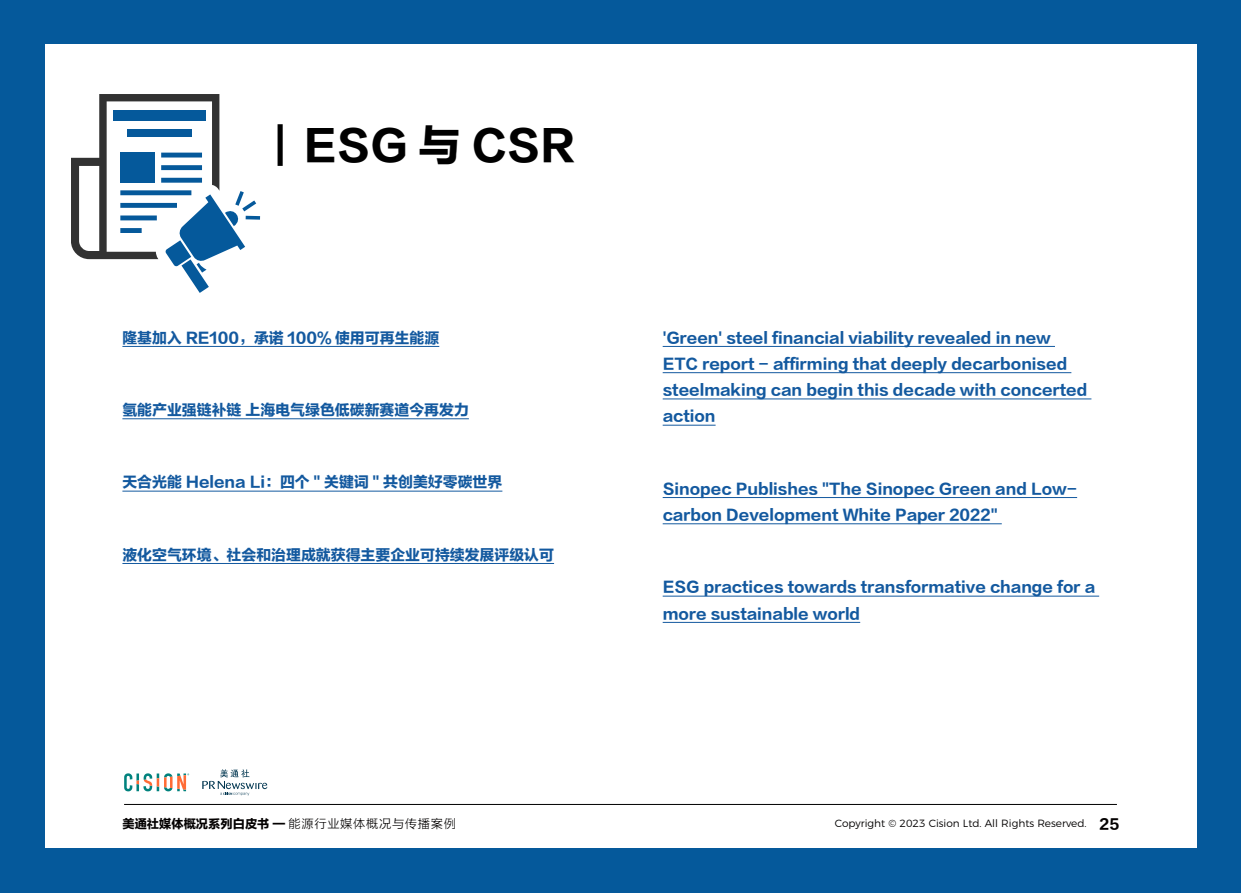
<style>
.page{position:relative;width:1241px;height:893px;background:#fff}
.page>*{position:absolute;margin:0;border:0;box-sizing:border-box;transform-origin:0 0}
.t1{font:42px "FZLTDHK GBK1 0";color:#000}
.正文{font:14.88px/26.2px "FZLTDHK GBK1 0";color:#13599f}
.t2{font:12.25px "FZLTDHK GBK1 0";color:#030000}
.t3{font:300 10.5px "Montserrat";color:#030000}
.s1{font-family:"FZLTXHK"}
.s2{font-family:"FZLTDHK GBK1 0";font-weight:400;font-size:14.17px}
</style>
<div class="page">
<div style="left:0;top:0;width:1240px;height:893px;background:#05599b"></div>
<div style="left:45px;top:45px;width:1151px;height:803px;background:#fff"></div>
<svg style="left:124px;top:773px;width:65px;height:18px"></svg>
<svg style="left:202px;top:769px;width:65px;height:27px"></svg>
<hr style="left:124px;top:804px;width:992px;height:1px;background:#000">
<svg style="left:71px;top:94px;width:189px;height:199px"></svg>
<hr style="left:122px;top:346px;width:317px;height:1px;background:#13599f">
<hr style="left:122px;top:418px;width:347px;height:1px;background:#13599f">
<hr style="left:122px;top:491px;width:380px;height:1px;background:#13599f">
<hr style="left:122px;top:563px;width:432px;height:1px;background:#13599f">
<hr style="left:662px;top:346px;width:392px;height:1px;background:#13599f">
<hr style="left:662px;top:372px;width:409px;height:1px;background:#13599f">
<hr style="left:662px;top:399px;width:429px;height:1px;background:#13599f">
<hr style="left:662px;top:425px;width:53px;height:1px;background:#13599f">
<hr style="left:662px;top:497px;width:414px;height:1px;background:#13599f">
<hr style="left:662px;top:523px;width:339px;height:1px;background:#13599f">
<hr style="left:662px;top:596px;width:436px;height:1px;background:#13599f">
<hr style="left:662px;top:622px;width:198px;height:1px;background:#13599f">
<p class="t1" style="left:241px;top:123px;width:335px">▕ ESG 与 CSR</p>
<p class="正文" style="left:122px;top:325px;width:318px">隆基加入 RE100，承诺 100% 使用可再生能源</p>
<p class="正文" style="left:122px;top:397px;width:348px">氢能产业强链补链上海电气绿色低碳新赛道今再发力</p>
<p class="正文" style="left:122px;top:470px;width:381px">天合光能 Helena Li：四个 " 关键词 " 共创美好零碳世界</p>
<p class="正文" style="left:122px;top:542px;width:433px">液化空气环境、社会和治理成就获得主要企业可持续发展评级认可</p>
<p class="正文" style="left:662px;top:325px;width:426px">'Green' steel financial viability revealed in new ETC report - affirming that deeply decarbonised steelmaking can begin this decade with concerted action</p>
<p class="正文" style="left:662px;top:476px;width:416px">Sinopec Publishes "The Sinopec Green and Low&shy;carbon Development White Paper 2022"</p>
<p class="正文" style="left:662px;top:575px;width:434px">ESG practices towards transformative change for a more sustainable world</p>
<p class="t2" style="left:122px;top:817px;width:335px">美通社媒体概况系列白皮书 — <span class="s1">能源行业媒体概况与传播案例</span></p>
<p class="t3" style="left:834px;top:815px;width:286px">Copyright © 2023 Cision Ltd. All Rights Reserved. <span class="s2">25</span></p>
</div>
